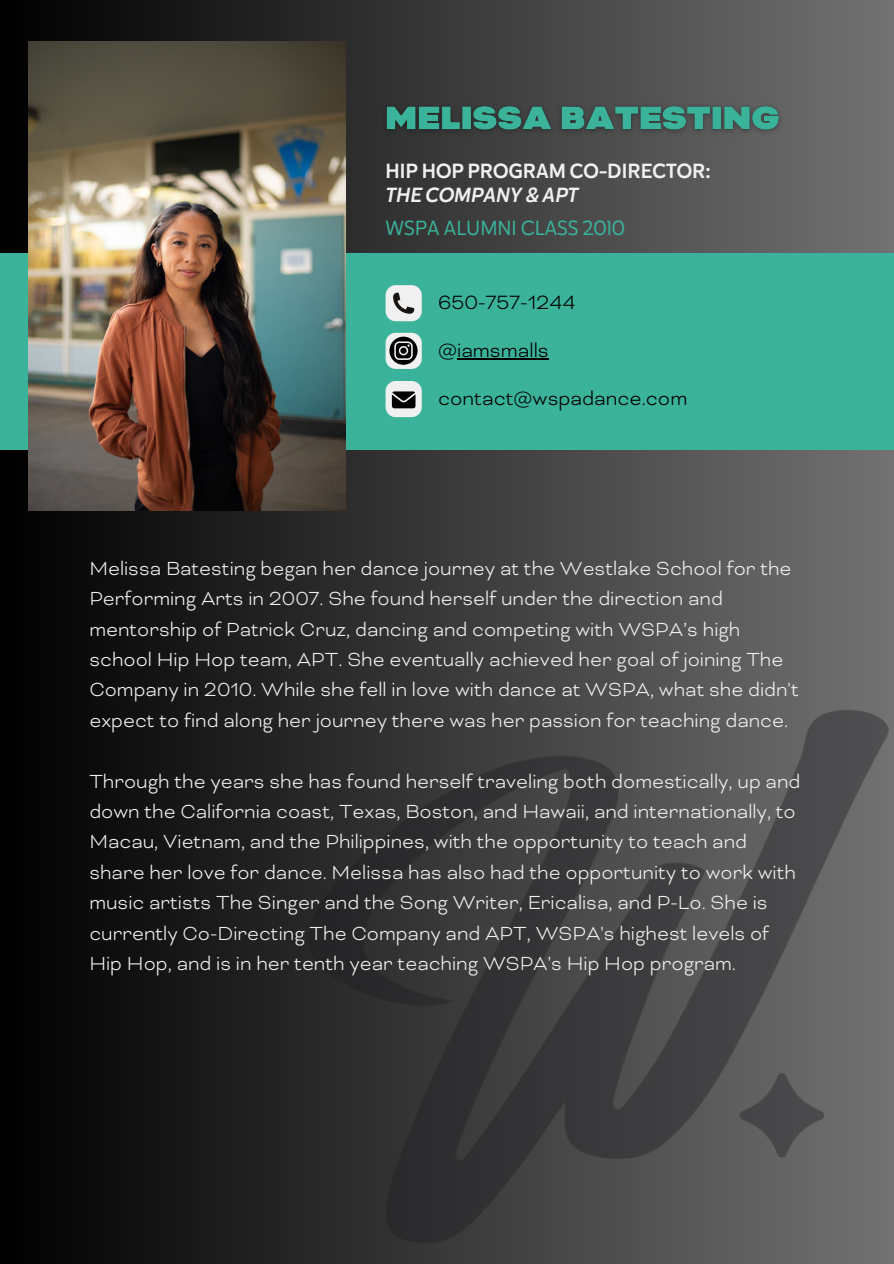
<style>
.page{position:relative;width:894px;height:1264px;background:#fff}
.page>*{position:absolute;margin:0;border:0;box-sizing:border-box;transform-origin:0 0}
.t1{font:300 22.05px "Bicyclette";color:#000}
.t2{font:300 21.75px/30.3px "Bicyclette";color:#f1f0f0}
.t3{font:500 20.55px "Karu";color:#f1f0f0}
.t4{font:20.55px "Karu";color:#3ab39a}
.t5{font:italic 500 20.55px "Karu";color:#f1f0f0}
</style>
<div class="page">
<div style="left:0;top:0;width:893px;height:1263px;background:linear-gradient(to right,#000,#727272)"></div>
<div style="left:0;top:253px;width:893px;height:196px;background:#3ab39a"></div>
<img style="left:28px;top:42px;width:317px;height:469px">
<div style="left:385px;top:285px;width:36px;height:36px;background:#f1f0f0;border-radius:10px"></div>
<div style="left:385px;top:333px;width:36px;height:36px;background:#f1f0f0;border-radius:10px"></div>
<div style="left:385px;top:381px;width:36px;height:36px;background:#f1f0f0;border-radius:10px"></div>
<svg style="left:393px;top:293px;width:21px;height:21px"></svg>
<svg style="left:389px;top:336px;width:28px;height:29px"></svg>
<img style="left:303px;top:681px;width:589px;height:582px">
<svg style="left:392px;top:391px;width:23px;height:17px"></svg>
<img style="left:376px;top:94px;width:413px;height:49px">
<hr style="left:457px;top:358px;width:91px;height:1px;background:#000">
<p class="t3" style="left:385px;top:157px;width:328px">HIP HOP PROGRAM CO-DIRECTOR:</p>
<p class="t5" style="left:385px;top:181px;width:194px">THE COMPANY &amp; APT</p>
<p class="t4" style="left:385px;top:214px;width:241px">WSPA ALUMNI CLASS 2010</p>
<h2 class="t1" style="left:438px;top:289px;width:139px">650-757-1244</h2>
<h3 class="t1" style="left:438px;top:337px;width:112px">@iamsmalls</h3>
<h2 class="t1" style="left:438px;top:385px;width:250px">contact@wspadance.com</h2>
<p class="t2" style="left:89px;top:553px;width:710px">Melissa Batesting began her dance journey at the Westlake School for the Performing Arts in 2007. She found herself under the direction and mentorship of Patrick Cruz, dancing and competing with WSPA’s high school Hip Hop team, APT. She eventually achieved her goal of joining The Company in 2010. While she fell in love with dance at WSPA, what she didn't expect to find along her journey there was her passion for teaching dance.</p>
<p class="t2" style="left:89px;top:765px;width:712px">Through the years she has found herself traveling both domestically, up and down the California coast, Texas, Boston, and Hawaii, and internationally, to Macau, Vietnam, and the Philippines, with the opportunity to teach and share her love for dance. Melissa has also had the opportunity to work with music artists The Singer and the Song Writer, Ericalisa, and P-Lo. She is currently Co-Directing The Company and APT, WSPA's highest levels of Hip Hop, and is in her tenth year teaching WSPA's Hip Hop program.</p>
</div>
